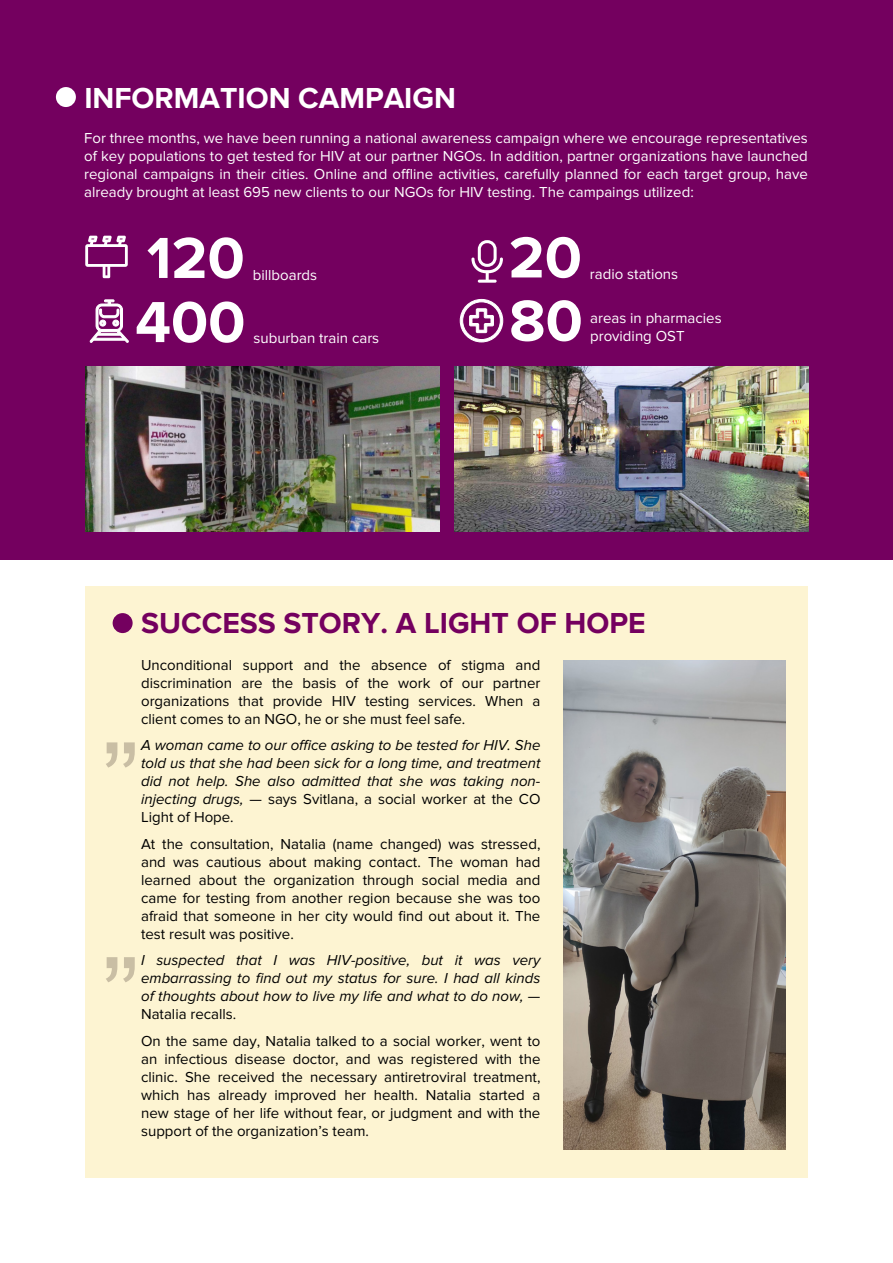
<style>
.page{position:relative;width:893px;height:1263px;background:#fff}
.page>*{position:absolute;margin:0;border:0;box-sizing:border-box;transform-origin:0 0}
.t1{font:700 60px "Proxima Nova";color:#fff}
.t2{font:700 30px "Proxima Nova";color:#74005f}
.t3{font:700 30px "Proxima Nova";color:#fff}
.t4{font:15px/18px "Proxima Nova";color:#000;text-align:justify}
.t5{font:15px/18px "Proxima Nova";color:#fff;text-align:justify}
.t6{font:italic 15px/18px "Proxima Nova";color:#000;text-align:justify}
.s1{font-style:normal}
</style>
<div class="page">
<div style="left:0;top:0;width:893px;height:560px;background:#74005f"></div>
<div style="left:85px;top:586px;width:723px;height:591px;background:#fdf4d2"></div>
<div style="left:113px;top:613px;width:20px;height:20px;background:#74005f;border-radius:50%"></div>
<svg style="left:106px;top:742px;width:29px;height:25px"></svg>
<svg style="left:106px;top:957px;width:29px;height:25px"></svg>
<img style="left:563px;top:660px;width:222px;height:489px">
<div style="left:56px;top:87px;width:20px;height:20px;background:#fff;border-radius:50%"></div>
<img style="left:454px;top:367px;width:354px;height:164px">
<img style="left:86px;top:367px;width:353px;height:164px">
<svg style="left:471px;top:240px;width:32px;height:43px"></svg>
<svg style="left:90px;top:299px;width:39px;height:44px"></svg>
<svg style="left:85px;top:236px;width:43px;height:42px"></svg>
<svg style="left:460px;top:299px;width:43px;height:43px"></svg>
<p class="t3" style="left:84px;top:80px;width:373px">INFORMATION CAMPAIGN</p>
<p class="t5" style="left:84px;top:129px;width:725px">For three months, we have been running a national awareness campaign where we encourage representatives of key populations to get tested for HIV at our partner NGOs. In addition, partner organizations have launched regional campaigns in their cities. Online and offline activities, carefully planned for each target group, have already brought at least 695 new clients to our NGOs for HIV testing. The campaings utilized:</p>
<p class="t1" style="left:147px;top:223px;width:99px">120</p>
<p class="t1" style="left:509px;top:223px;width:75px">20</p>
<p class="t5" style="left:590px;top:265px;width:90px">radio stations</p>
<p class="t5" style="left:253px;top:266px;width:66px">billboards</p>
<p class="t1" style="left:135px;top:288px;width:112px">400</p>
<p class="t1" style="left:509px;top:286px;width:75px">80</p>
<p class="t5" style="left:590px;top:309px;width:133px">areas in pharmacies</p>
<p class="t5" style="left:253px;top:329px;width:127px">suburban train cars</p>
<p class="t5" style="left:590px;top:327px;width:96px">providing OST</p>
<p class="t2" style="left:141px;top:606px;width:506px">SUCCESS STORY. A LIGHT OF HOPE</p>
<p class="t4" style="left:141px;top:656px;width:401px">Unconditional support and the absence of stigma and discrimination are the basis of the work of our partner organizations that provide HIV testing services. When a client comes to an NGO, he or she must feel safe.</p>
<p class="t6" style="left:141px;top:737px;width:401px">A woman came to our office asking to be tested for HIV. She told us that she had been sick for a long time, and treatment did not help. She also admitted that she was taking non&shy;injecting drugs, <span class="s1">— says Svitlana, a social worker at the CO Light of Hope.</span></p>
<p class="t4" style="left:141px;top:835px;width:401px">At the consultation, Natalia (name changed) was stressed, and was cautious about making contact. The woman had learned about the organization through social media and came for testing from another region because she was too afraid that someone in her city would find out about it. The test result was positive.</p>
<p class="t6" style="left:141px;top:952px;width:401px">I suspected that I was HIV-positive, but it was very embarrassing to find out my status for sure. I had all kinds of thoughts about how to live my life and what to do now, <span class="s1">— Natalia recalls.</span></p>
<p class="t4" style="left:141px;top:1032px;width:401px">On the same day, Natalia talked to a social worker, went to an infectious disease doctor, and was registered with the clinic. She received the necessary antiretroviral treatment, which has already improved her health. Natalia started a new stage of her life without fear, or judgment and with the support of the organization’s team.</p>
</div>
